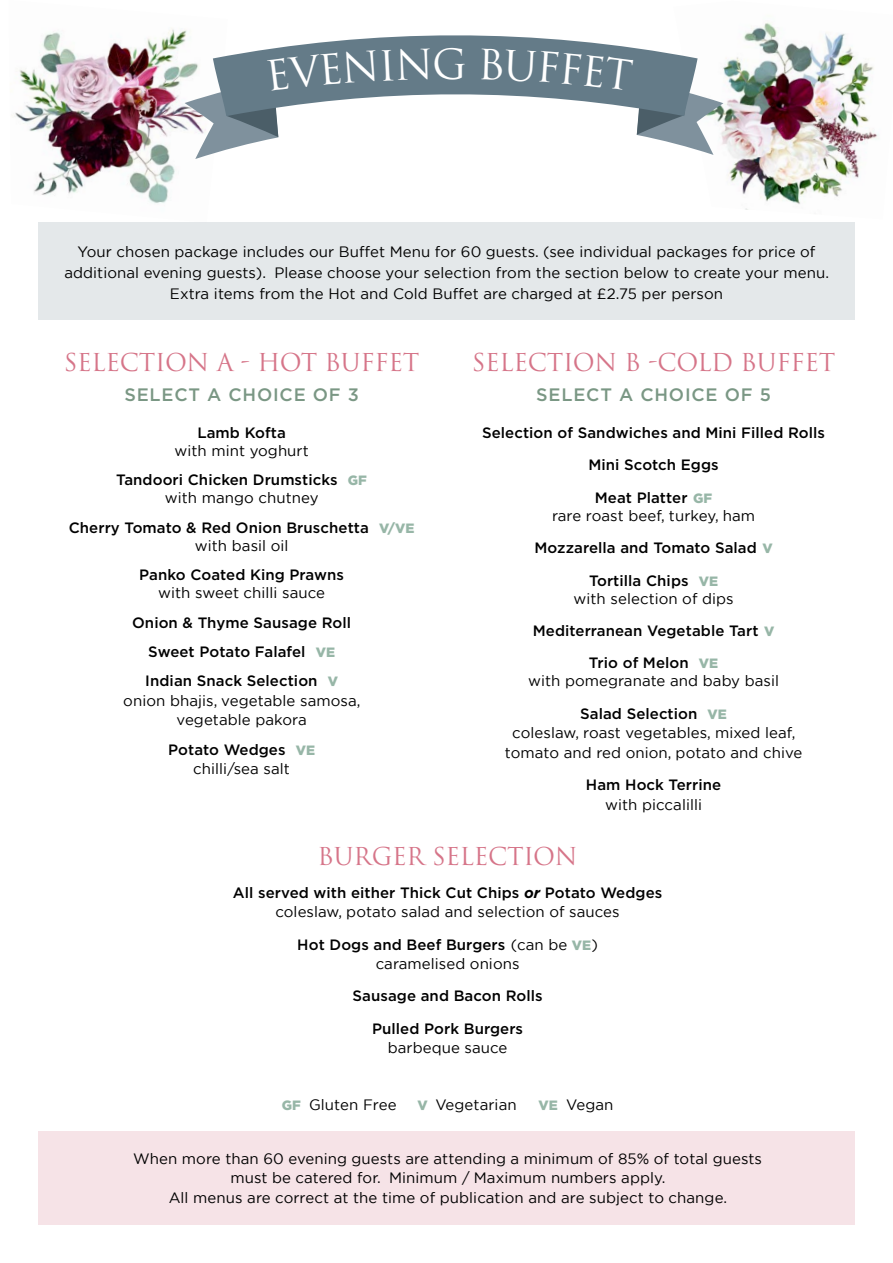
<style>
.page{position:relative;width:893px;height:1263px;background:#fff}
.page>*{position:absolute;margin:0;border:0;box-sizing:border-box;transform-origin:0 0}
.t1{font:40.5px "Trajan";color:#fff}
.t2{font:24px "Trajan";letter-spacing:-.01em;color:#d67589}
.t3{font:500 18px "Gotham";letter-spacing:.045em;color:#7a9784}
.t4{font:15px/19.5px "Gotham";letter-spacing:.005em;color:#000;text-align:center}
.t5{font:500 15px/32.4px "Gotham";letter-spacing:.005em;color:#000;text-align:center}
.s1{font-weight:400}
.s2{font-weight:900;font-size:13.5px;color:#97b6a7}
.s3{font-weight:500}
.s4{font-weight:700;font-style:italic}
</style>
<div class="page">
<img style="left:723px;top:22px;width:156px;height:188px">
<img style="left:12px;top:28px;width:173px;height:176px">
<div style="left:38px;top:1131px;width:817px;height:94px;background:#f6e3e7"></div>
<div style="left:38px;top:222px;width:817px;height:98px;background:#e4e8ea"></div>
<svg style="left:185px;top:30px;width:538px;height:129px"></svg>
<h1 class="t1" style="left:432px;top:40px;width:37px">G</h1>
<p class="t4" style="left:64px;top:240px;width:766px;line-height:21px">Your chosen package includes our Buffet Menu for 60 guests. (see individual packages for price of additional evening guests). Please choose your selection from the section below to create your menu.<br>Extra items from the Hot and Cold Buffet are charged at £2.75 per person</p>
<h2 class="t2" style="left:64px;top:347px;width:357px">SELECTION A - HOT BUFFET</h2>
<p class="t3" style="left:124px;top:383px;width:236px">SELECT A CHOICE OF 3</p>
<p class="t5" style="left:197px;top:416px;width:90px">Lamb Kofta</p>
<p class="t5" style="left:116px;top:436px;width:252px;line-height:29.4px"><span class="s1">with mint yoghurt<br></span>Tandoori Chicken Drumsticks <span class="s2">GF</span></p>
<p class="t5" style="left:69px;top:483px;width:347px;line-height:29.4px"><span class="s1">with mango chutney<br></span>Cherry Tomato &amp; Red Onion Bruschetta <span class="s2">V/VE</span></p>
<p class="t4" style="left:195px;top:535px;width:95px">with basil oil</p>
<p class="t5" style="left:139px;top:558px;width:206px">Panko Coated King Prawns</p>
<p class="t4" style="left:158px;top:583px;width:168px">with sweet chilli sauce</p>
<p class="t5" style="left:132px;top:607px;width:220px;line-height:29.4px">Onion &amp; Thyme Sausage Roll<br>Sweet Potato Falafel <span class="s2">VE<br></span>Indian Snack Selection <span class="s2">V</span></p>
<p class="t4" style="left:123px;top:690px;width:239px">onion bhajis, vegetable samosa, vegetable pakora</p>
<p class="t4" style="left:168px;top:739px;width:148px"><span class="s3">Potato Wedges</span> <span class="s2">VE </span>chilli/sea salt</p>
<h2 class="t2" style="left:472px;top:347px;width:365px">SELECTION B -COLD BUFFET</h2>
<p class="t3" style="left:536px;top:383px;width:236px">SELECT A CHOICE OF 5</p>
<p class="t5" style="left:482px;top:416px;width:344px">Selection of Sandwiches and Mini Filled Rolls<br>Mini Scotch Eggs<br>Meat Platter <span class="s2">GF</span></p>
<p class="t5" style="left:534px;top:499px;width:240px"><span class="s1">rare roast beef, turkey, ham<br></span>Mozzarella and Tomato Salad <span class="s2">V<br></span>Tortilla Chips <span class="s2">VE</span></p>
<p class="t5" style="left:533px;top:582px;width:243px"><span class="s1">with selection of dips<br></span>Mediterranean Vegetable Tart <span class="s2">V<br></span>Trio of Melon <span class="s2">VE</span></p>
<p class="t4" style="left:528px;top:664px;width:253px;line-height:32.4px">with pomegranate and baby basil<br><span class="s3">Salad Selection</span> <span class="s2">VE</span></p>
<p class="t4" style="left:505px;top:723px;width:299px">coleslaw, roast vegetables, mixed leaf, tomato and red onion, potato and chive</p>
<p class="t5" style="left:586px;top:768px;width:137px">Ham Hock Terrine</p>
<p class="t4" style="left:605px;top:794px;width:98px">with piccalilli</p>
<h2 class="t2" style="left:318px;top:842px;width:261px">BURGER SELECTION</h2>
<p class="t5" style="left:233px;top:882px;width:431px;line-height:19.5px">All served with either Thick Cut Chips <span class="s4">or</span> Potato Wedges <span class="s1">coleslaw, potato salad and selection of sauces</span></p>
<p class="t4" style="left:297px;top:934px;width:302px"><span class="s3">Hot Dogs and Beef Burgers</span> (can be <span class="s2">VE</span>) caramelised onions</p>
<p class="t5" style="left:352px;top:980px;width:192px">Sausage and Bacon Rolls<br>Pulled Pork Burgers</p>
<p class="t4" style="left:388px;top:1038px;width:121px">barbeque sauce</p>
<p class="t4" style="left:282px;top:1094px;width:116px"><span class="s2">GF</span> Gluten Free</p>
<p class="t4" style="left:417px;top:1094px;width:101px"><span class="s2">V</span> Vegetarian</p>
<p class="t4" style="left:538px;top:1094px;width:77px"><span class="s2">VE</span> Vegan</p>
<p class="t4" style="left:133px;top:1148px;width:630px">When more than 60 evening guests are attending a minimum of 85% of total guests must be catered for. Minimum / Maximum numbers apply.<br>All menus are correct at the time of publication and are subject to change.</p>
</div>
